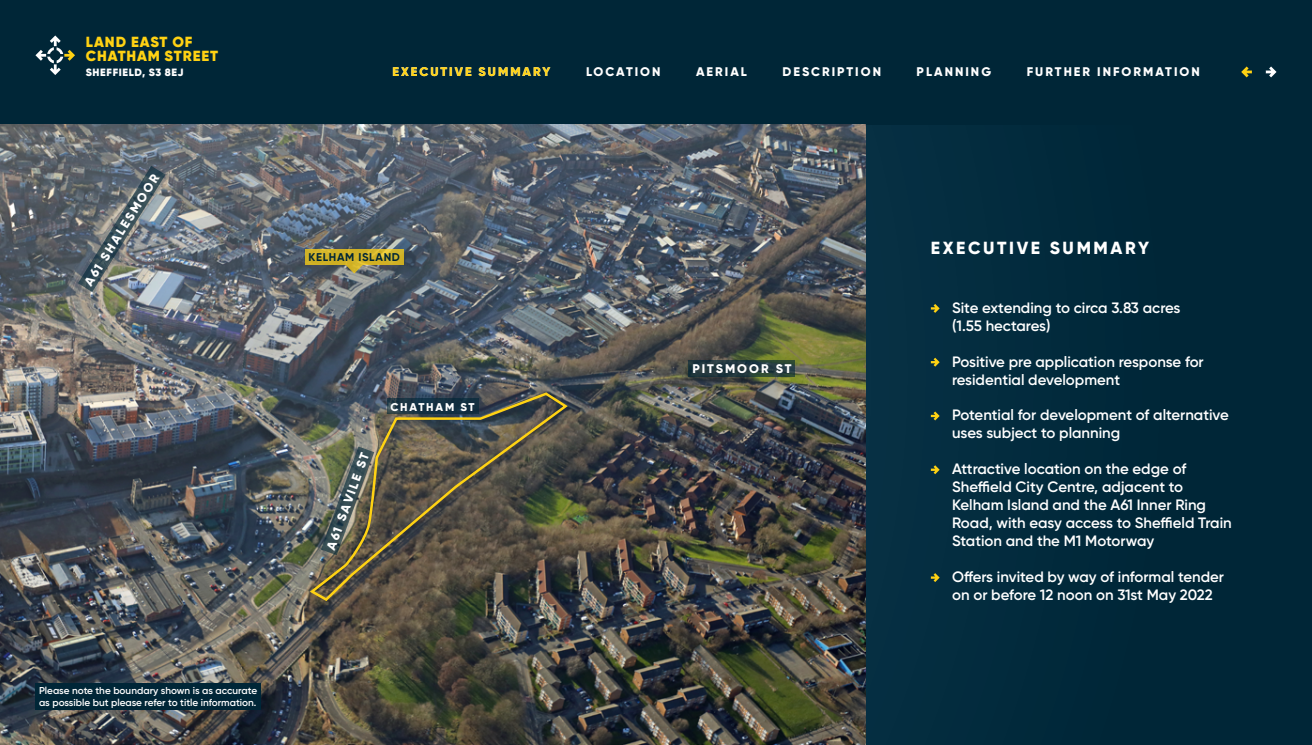
<style>
.page{position:relative;width:1312px;height:745px;background:#fff}
.page>*{position:absolute;margin:0;border:0;box-sizing:border-box;transform-origin:0 0}
.t1{font:800 17.5px "Gilroy";letter-spacing:.15em;color:#fff}
.t2{font:600 15px/18px "Gilroy";color:#fff}
.t3{font:900 14.62px/14.6px "Gilroy";letter-spacing:.06em;color:#ffd213}
.t4{font:800 12.5px "Gilroy";letter-spacing:.16em;color:#fff}
.t5{font:800 12.5px "Gilroy";letter-spacing:.16em;color:#ffd213}
.t6{font:700 11.25px "Gilroy";letter-spacing:.06em;color:#002637}
.t7{font:800 11.25px "Gilroy";letter-spacing:.16em;color:#fff}
.t8{font:900 10.5px "Gilroy";letter-spacing:.06em;color:#fff}
.t9{font:600 10px/12px "Gilroy";color:#fff}
</style>
<div class="page">
<div style="left:0;top:0;width:1311px;height:744px;background:#002637"></div>
<svg style="left:35px;top:35px;width:40px;height:40px"></svg>
<svg style="left:1265px;top:66px;width:11px;height:11px"></svg>
<svg style="left:1241px;top:66px;width:10px;height:11px"></svg>
<svg style="left:930px;top:304px;width:9px;height:9px"></svg>
<svg style="left:930px;top:357px;width:9px;height:9px"></svg>
<svg style="left:930px;top:411px;width:9px;height:9px"></svg>
<svg style="left:930px;top:465px;width:9px;height:9px"></svg>
<svg style="left:930px;top:573px;width:9px;height:8px"></svg>
<img style="left:0;top:124px;width:865px;height:620px">
<img style="left:309px;top:391px;width:261px;height:211px">
<svg style="left:387px;top:398px;width:91px;height:16px"></svg>
<svg style="left:688px;top:360px;width:106px;height:16px;background:#233a3d"></svg>
<img style="left:321px;top:446px;width:53px;height:109px">
<img style="left:78px;top:166px;width:87px;height:126px">
<svg style="left:305px;top:249px;width:98px;height:16px;background:#d2b327"></svg>
<svg style="left:345px;top:265px;width:18px;height:8px"></svg>
<div style="left:35px;top:682px;width:226px;height:27px;background:#002637"></div>
<p class="t3" style="left:86px;top:34px;width:134px">LAND EAST OF<br>CHATHAM STREET</p>
<p class="t8" style="left:86px;top:66px;width:99px">SHEFFIELD, S3 8EJ</p>
<p class="t4" style="left:586px;top:64px;width:76px">LOCATION</p>
<p class="t4" style="left:696px;top:64px;width:52px">AERIAL</p>
<p class="t4" style="left:782px;top:64px;width:100px">DESCRIPTION</p>
<p class="t4" style="left:916px;top:64px;width:76px">PLANNING</p>
<p class="t4" style="left:1026px;top:64px;width:174px">FURTHER INFORMATION</p>
<p class="t5" style="left:392px;top:64px;width:159px">EXECUTIVE SUMMARY</p>
<p class="t4" style="left:81px;top:280px;width:131px;rotate:-58deg">A61 SHALESMOOR</p>
<p class="t6" style="left:308px;top:250px;width:93px">KELHAM ISLAND</p>
<p class="t4" style="left:323px;top:546px;width:104px;rotate:-70deg">A61 SAVILE ST</p>
<p class="t7" style="left:390px;top:399px;width:86px">CHATHAM ST</p>
<p class="t9" style="left:39px;top:684px;width:220px">Please note the boundary shown is as accurate as possible but please refer to title information.</p>
<p class="t4" style="left:692px;top:361px;width:100px">PITSMOOR ST</p>
<p class="t1" style="left:930px;top:237px;width:220px">EXECUTIVE SUMMARY</p>
<p class="t2" style="left:951px;top:298px;width:230px">Site extending to circa 3.83 acres (1.55 hectares)</p>
<p class="t2" style="left:951px;top:352px;width:253px">Positive pre application response for residential development</p>
<p class="t2" style="left:951px;top:406px;width:278px">Potential for development of alternative uses subject to planning</p>
<p class="t2" style="left:951px;top:459px;width:281px">Attractive location on the edge of Sheffield City Centre, adjacent to Kelham Island and the A61 Inner Ring Road, with easy access to Sheffield Train Station and the M1 Motorway</p>
<p class="t2" style="left:951px;top:567px;width:273px">Offers invited by way of informal tender on or before 12 noon on 31st May 2022</p>
</div>
